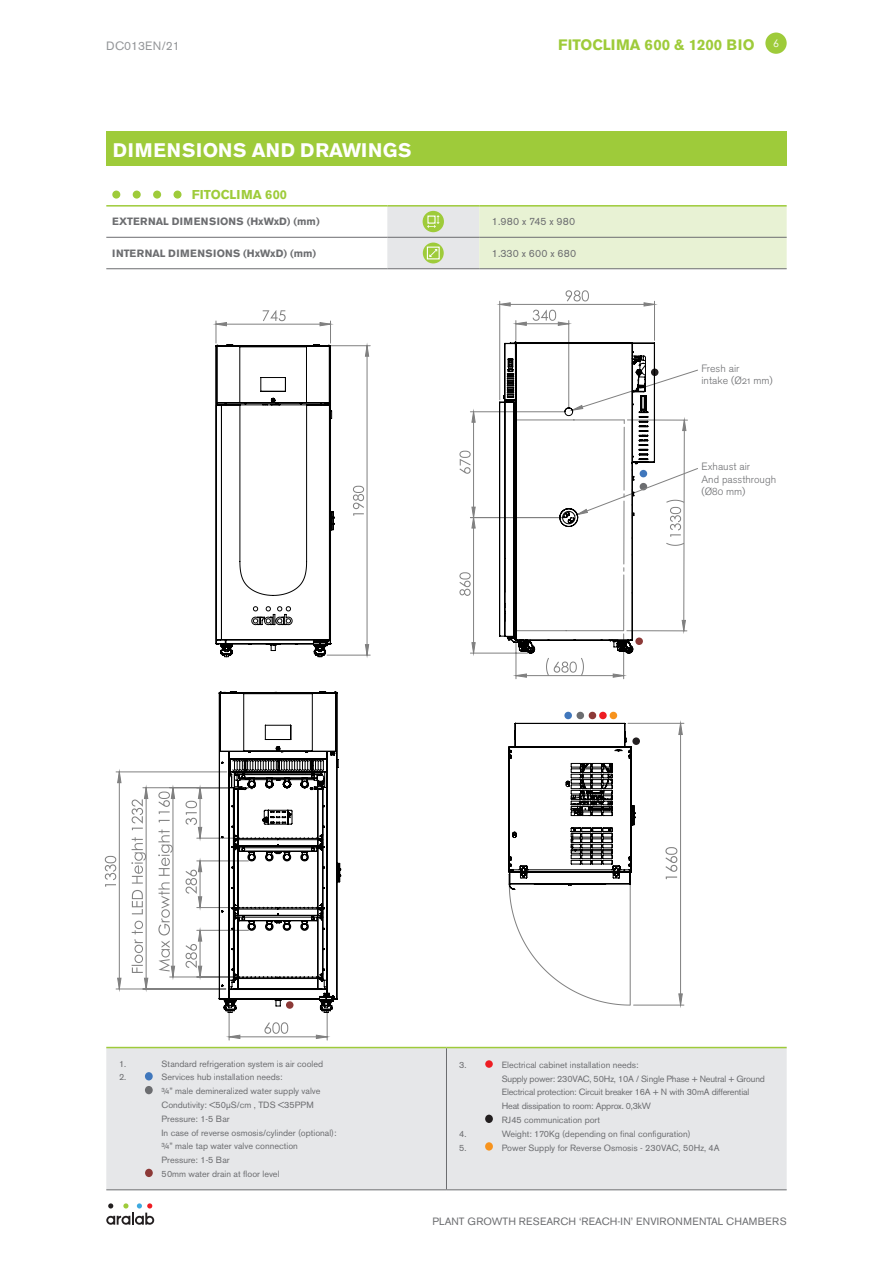
<style>
.page{position:relative;width:893px;height:1263px;background:#fff}
.page>*{position:absolute;margin:0;border:0;box-sizing:border-box;transform-origin:0 0}
.t1{font:700 19.5px "Akzidenz Grotesk BE";letter-spacing:.04em;color:#fff}
.t2{font:700 15px "Akzidenz Grotesk BE";color:#9ecb3a}
.t3{font:700 12.75px "Akzidenz Grotesk BE";color:#9ecb3a}
.t4{font:12px "Akzidenz Grotesk BE";color:#939598}
.t5{font:10.5px "Akzidenz Grotesk BE";letter-spacing:.02em;color:#6c6d70}
.t6{font:700 10.5px "Akzidenz Grotesk BE";letter-spacing:.02em;color:#6c6d70}
.t7{font:10.5px "Akzidenz Grotesk BE Light Os F";color:#6c6d70}
.t8{font:9px/13.8px "Akzidenz Grotesk BE";color:#6c6d70}
.t9{font:9px "Akzidenz Grotesk BE";letter-spacing:-.02em;color:#6c6d70}
</style>
<div class="page">
<svg style="left:106px;top:1203px;width:48px;height:22px"></svg>
<div style="left:765px;top:33px;width:22px;height:21px;background:#9ecb3a;border-radius:50%"></div>
<div style="left:106px;top:132px;width:681px;height:34px;background:#9ecb3a"></div>
<hr style="left:106px;top:237px;width:281px;height:1px;background:#6c6d70">
<hr style="left:106px;top:268px;width:281px;height:1px;background:#6c6d70">
<hr style="left:106px;top:205px;width:281px;height:2px;background:#9ecb3a">
<hr style="left:387px;top:205px;width:92px;height:2px;background:#9ecb3a">
<hr style="left:479px;top:205px;width:308px;height:2px;background:#9ecb3a">
<div style="left:112px;top:191px;width:8px;height:8px;background:#9ecb3a;border-radius:50%"></div>
<div style="left:133px;top:191px;width:8px;height:8px;background:#9ecb3a;border-radius:50%"></div>
<div style="left:153px;top:191px;width:8px;height:8px;background:#9ecb3a;border-radius:50%"></div>
<div style="left:173px;top:191px;width:9px;height:8px;background:#9ecb3a;border-radius:50%"></div>
<svg style="left:387px;top:206px;width:400px;height:63px;background:#e2ebd0"></svg>
<div style="left:427px;top:247px;width:13px;height:12px;border:1px solid #fff"></div>
<div style="left:564px;top:712px;width:8px;height:7px;background:#4077bc;border-radius:50%"></div>
<div style="left:576px;top:712px;width:8px;height:7px;background:#6c6d70;border-radius:50%"></div>
<div style="left:589px;top:712px;width:7px;height:7px;background:#8c3937;border-radius:50%"></div>
<div style="left:599px;top:712px;width:8px;height:7px;background:#ee1d23;border-radius:50%"></div>
<div style="left:610px;top:712px;width:7px;height:7px;background:#f7931d;border-radius:50%"></div>
<hr style="left:327px;top:655px;width:43px;height:1px;background:#808080">
<hr style="left:315px;top:345px;width:55px;height:1px;background:#808080">
<svg style="left:353px;top:346px;width:16px;height:309px"></svg>
<svg style="left:215px;top:310px;width:120px;height:347px"></svg>
<div style="left:106px;top:1048px;width:681px;height:141px;background:#e6e7e9"></div>
<hr style="left:106px;top:1047px;width:340px;height:1px;background:#9ecb3a">
<hr style="left:446px;top:1047px;width:341px;height:1px;background:#9ecb3a">
<hr style="left:446px;top:1189px;width:341px;height:1px;background:#6c6d70">
<hr style="left:446px;top:1048px;width:1px;height:141px;background:#6c6d70">
<hr style="left:106px;top:1189px;width:340px;height:1px;background:#6c6d70">
<div style="left:145px;top:1072px;width:8px;height:8px;background:#4077bc;border-radius:50%"></div>
<div style="left:145px;top:1086px;width:8px;height:8px;background:#6c6d70;border-radius:50%"></div>
<div style="left:145px;top:1169px;width:8px;height:8px;background:#8c3937;border-radius:50%"></div>
<div style="left:485px;top:1060px;width:8px;height:8px;background:#ee1d23;border-radius:50%"></div>
<div style="left:485px;top:1115px;width:8px;height:8px;background:#231f20;border-radius:50%"></div>
<div style="left:485px;top:1142px;width:8px;height:8px;background:#f7931d;border-radius:50%"></div>
<svg style="left:459px;top:572px;width:11px;height:24px"></svg>
<svg style="left:470px;top:301px;width:217px;height:378px"></svg>
<svg style="left:516px;top:674px;width:10px;height:3px"></svg>
<svg style="left:613px;top:674px;width:11px;height:3px"></svg>
<svg style="left:656px;top:369px;width:42px;height:262px"></svg>
<svg style="left:472px;top:643px;width:3px;height:10px"></svg>
<svg style="left:459px;top:412px;width:16px;height:116px"></svg>
<svg style="left:500px;top:290px;width:154px;height:35px"></svg>
<svg style="left:499px;top:341px;width:157px;height:313px"></svg>
<svg style="left:117px;top:771px;width:210px;height:268px"></svg>
<hr style="left:170px;top:977px;width:70px;height:1px;background:#808080">
<hr style="left:143px;top:787px;width:105px;height:1px;background:#808080">
<hr style="left:197px;top:838px;width:43px;height:1px;background:#808080">
<hr style="left:327px;top:1002px;width:1px;height:38px;background:#808080">
<hr style="left:229px;top:1002px;width:1px;height:38px;background:#808080">
<hr style="left:197px;top:861px;width:51px;height:1px;background:#808080">
<hr style="left:197px;top:907px;width:43px;height:1px;background:#808080">
<hr style="left:197px;top:930px;width:51px;height:1px;background:#808080">
<hr style="left:116px;top:772px;width:111px;height:1px;background:#808080">
<hr style="left:116px;top:989px;width:110px;height:1px;background:#808080">
<svg style="left:158px;top:788px;width:17px;height:189px"></svg>
<svg style="left:131px;top:788px;width:17px;height:201px"></svg>
<svg style="left:186px;top:788px;width:16px;height:50px"></svg>
<svg style="left:229px;top:1022px;width:98px;height:16px"></svg>
<svg style="left:186px;top:861px;width:16px;height:46px"></svg>
<svg style="left:186px;top:930px;width:16px;height:47px"></svg>
<svg style="left:105px;top:772px;width:16px;height:217px"></svg>
<svg style="left:218px;top:691px;width:124px;height:322px"></svg>
<svg style="left:509px;top:730px;width:174px;height:276px"></svg>
<hr style="left:630px;top:884px;width:1px;height:121px;background:#808080">
<hr style="left:680px;top:723px;width:1px;height:282px;background:#808080">
<hr style="left:628px;top:723px;width:56px;height:1px;background:#808080">
<hr style="left:634px;top:1005px;width:50px;height:1px;background:#808080">
<svg style="left:679px;top:723px;width:3px;height:11px"></svg>
<svg style="left:679px;top:994px;width:3px;height:11px"></svg>
<svg style="left:508px;top:722px;width:128px;height:168px"></svg>
<h3 class="t4" style="left:106px;top:39px;width:75px">DC013EN/21</h3>
<h2 class="t2" style="left:558px;top:36px;width:222px">FITOCLIMA 600 &amp; 1200 BIO <sup>6</sup></h2>
<p class="t1" style="left:113px;top:139px;width:300px">DIMENSIONS AND DRAWINGS</p>
<p class="t3" style="left:192px;top:187px;width:97px">FITOCLIMA 600</p>
<p class="t6" style="left:112px;top:216px;width:209px">EXTERNAL DIMENSIONS (HxWxD) (mm)</p>
<p class="t5" style="left:492px;top:215px;width:85px">1.980 x 745 x 980</p>
<p class="t6" style="left:112px;top:247px;width:205px">INTERNAL DIMENSIONS (HxWxD) (mm)</p>
<p class="t5" style="left:492px;top:247px;width:86px">1.330 x 600 x 680</p>
<p class="t7" style="left:701px;top:362px;width:40px">Fresh air</p>
<p class="t7" style="left:701px;top:375px;width:73px">intake (Ø21 mm)</p>
<p class="t7" style="left:701px;top:460px;width:50px">Exhaust air</p>
<p class="t7" style="left:701px;top:473px;width:76px">And passthrough</p>
<p class="t7" style="left:701px;top:486px;width:46px">(Ø80 mm)</p>
<p class="t8" style="left:119px;top:1057px;width:9px">1.</p>
<p class="t8" style="left:162px;top:1057px;width:163px">Standard refrigeration system is air cooled</p>
<p class="t8" style="left:119px;top:1070px;width:9px">2.</p>
<p class="t8" style="left:162px;top:1070px;width:123px">Services hub installation needs:</p>
<p class="t8" style="left:162px;top:1084px;width:160px">¾” male demineralized water supply valve</p>
<p class="t8" style="left:162px;top:1098px;width:154px">Condutivity: &lt;50µS/cm , TDS &lt;35PPM</p>
<p class="t8" style="left:162px;top:1112px;width:70px">Pressure: 1-5 Bar</p>
<p class="t8" style="left:162px;top:1126px;width:176px">In case of reverse osmosis/cylinder (optional): ¾” male tap water valve connection<br>Pressure: 1-5 Bar</p>
<p class="t8" style="left:162px;top:1167px;width:119px">50mm water drain at floor level</p>
<p class="t8" style="left:459px;top:1058px;width:9px">3.</p>
<p class="t8" style="left:502px;top:1058px;width:138px">Electrical cabinet installation needs:</p>
<p class="t9" style="left:502px;top:1073px;width:265px">Supply power: 230VAC, 50Hz, 10A / Single Phase + Neutral + Ground</p>
<p class="t9" style="left:502px;top:1087px;width:249px">Electrical protection: Circuit breaker 16A + N with 30mA differential</p>
<p class="t9" style="left:502px;top:1101px;width:151px">Heat dissipation to room: Approx. 0,3kW</p>
<p class="t8" style="left:502px;top:1113px;width:100px">RJ45 communication port</p>
<p class="t8" style="left:459px;top:1127px;width:9px">4.</p>
<p class="t8" style="left:502px;top:1127px;width:190px">Weight: 170Kg (depending on final configuration)</p>
<p class="t8" style="left:459px;top:1140px;width:9px">5.</p>
<p class="t8" style="left:502px;top:1140px;width:219px">Power Supply for Reverse Osmosis - 230VAC, 50Hz, 4A</p>
<p class="t5" style="left:432px;top:1215px;width:356px">PLANT GROWTH RESEARCH ‘REACH-IN’ ENVIRONMENTAL CHAMBERS</p>
</div>
